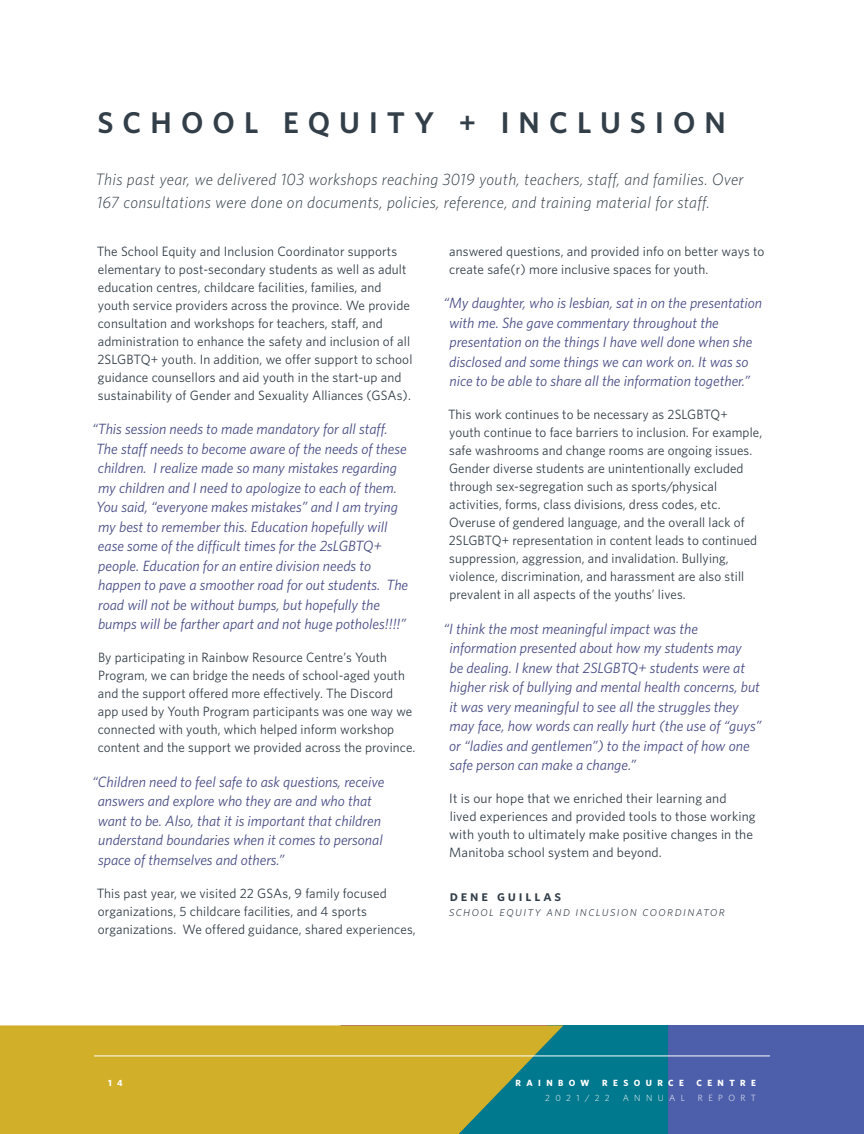
<style>
.page{position:relative;width:864px;height:1134px;background:#fff}
.page>*{position:absolute;margin:0;border:0;box-sizing:border-box;transform-origin:0 0}
.t1{font:600 30px "Whitney HTF";letter-spacing:.3em;color:#323e48}
.t2{font:italic 300 16.5px/22.5px "Whitney HTF";letter-spacing:.02em;color:#323e48}
.t3{font:15px "Whitney HTF Semi Bold SC";letter-spacing:.19em;color:#323e48}
.t4{font:italic 14.85px/19.5px "Whitney HTF";color:#484d84}
.t5{font:13.5px/18px "Whitney HTF";letter-spacing:.01em;color:#323e48}
.t6{font:13.5px "Whitney HTF Light Italic SC";letter-spacing:.09em;color:#323e48}
.t7{font:700 9px "Whitney HTF";letter-spacing:.6em;color:#fff}
.t8{font:300 9px "Whitney HTF";letter-spacing:.6em;color:#fff}
</style>
<div class="page">
<div style="left:563px;top:1025px;width:105px;height:109px;background:#00788d"></div>
<svg style="left:0;top:1025px;width:563px;height:109px;background:#bdaa33"></svg>
<div style="left:668px;top:1025px;width:196px;height:109px;background:#4d5fab"></div>
<hr style="left:94px;top:1056px;width:676px;height:1px;background:#fff">
<h1 class="t1" style="left:97px;top:104px;width:630px">SCHOOL EQUITY + INCLUSION</h1>
<p class="t2" style="left:96px;top:168px;width:650px">This past year, we delivered 103 workshops reaching 3019 youth, teachers, staff, and families. Over<br>167 consultations were done on documents, policies, reference, and training material for staff.</p>
<p class="t5" style="left:97px;top:242px;width:317px">The School Equity and Inclusion Coordinator supports elementary to post-secondary students as well as adult education centres, childcare facilities, families, and youth service providers across the province. We provide consultation and workshops for teachers, staff, and administration to enhance the safety and inclusion of all 2SLGBTQ+ youth. In addition, we offer support to school guidance counsellors and aid youth in the start-up and sustainability of Gender and Sexuality Alliances (GSAs).</p>
<p class="t4" style="left:92px;top:419px;width:318px">“This session needs to made mandatory for all staff.<br>The staff needs to become aware of the needs of these children. I realize made so many mistakes regarding my children and I need to apologize to each of them.<br>You said, “everyone makes mistakes” and I am trying my best to remember this. Education hopefully will ease some of the difficult times for the 2sLGBTQ+ people. Education for an entire division needs to happen to pave a smoother road for out students. The road will not be without bumps, but hopefully the bumps will be farther apart and not huge potholes!!!!”</p>
<p class="t5" style="left:98px;top:648px;width:319px">By participating in Rainbow Resource Centre’s Youth Program, we can bridge the needs of school-aged youth and the support offered more effectively. The Discord app used by Youth Program participants was one way we connected with youth, which helped inform workshop content and the support we provided across the province.</p>
<p class="t4" style="left:98px;top:772px;width:288px;text-indent:-5px">“Children need to feel safe to ask questions, receive answers and explore who they are and who that want to be. Also, that it is important that children understand boundaries when it comes to personal space of themselves and others.”</p>
<p class="t5" style="left:97px;top:884px;width:321px">This past year, we visited 22 GSAs, 9 family focused organizations, 5 childcare facilities, and 4 sports organizations. We offered guidance, shared experiences,</p>
<p class="t5" style="left:449px;top:242px;width:317px">answered questions, and provided info on better ways to create safe(r) more inclusive spaces for youth.</p>
<p class="t4" style="left:449px;top:293px;width:315px;text-indent:-5px">“My daughter, who is lesbian, sat in on the presentation with me. She gave commentary throughout the presentation on the things I have well done when she disclosed and some things we can work on. It was so nice to be able to share all the information together.”</p>
<p class="t5" style="left:448px;top:405px;width:316px">This work continues to be necessary as 2SLGBTQ+ youth continue to face barriers to inclusion. For example, safe washrooms and change rooms are ongoing issues.<br>Gender diverse students are unintentionally excluded through sex-segregation such as sports/physical activities, forms, class divisions, dress codes, etc.<br>Overuse of gendered language, and the overall lack of 2SLGBTQ+ representation in content leads to continued suppression, aggression, and invalidation. Bullying, violence, discrimination, and harassment are also still prevalent in all aspects of the youths’ lives.</p>
<p class="t4" style="left:449px;top:619px;width:314px;text-indent:-6px">“I think the most meaningful impact was the information presented about how my students may<br>be dealing. I knew that 2SLGBTQ+ students were at higher risk of bullying and mental health concerns, but it was very meaningful to see all the struggles they may face, how words can really hurt (the use of “guys” or “ladies and gentlemen”) to the impact of how one safe person can make a change.”</p>
<p class="t5" style="left:449px;top:789px;width:308px">It is our hope that we enriched their learning and lived experiences and provided tools to those working with youth to ultimately make positive changes in the Manitoba school system and beyond.</p>
<p class="t3" style="left:450px;top:887px;width:113px">dene guillas</p>
<p class="t6" style="left:449px;top:903px;width:278px">school equity and inclusion coordinator</p>
<p class="t7" style="left:108px;top:1077px;width:16px">1 4</p>
<p class="t7" style="left:516px;top:1077px;width:75px">RAINBOW</p>
<p class="t7" style="left:602px;top:1077px;width:83px">RESOURCE</p>
<p class="t7" style="left:697px;top:1077px;width:61px">CENTRE</p>
<p class="t8" style="left:545px;top:1093px;width:66px">2021/22</p>
<p class="t8" style="left:623px;top:1093px;width:64px">ANNUAL</p>
<p class="t8" style="left:698px;top:1093px;width:60px">REPORT</p>
</div>
